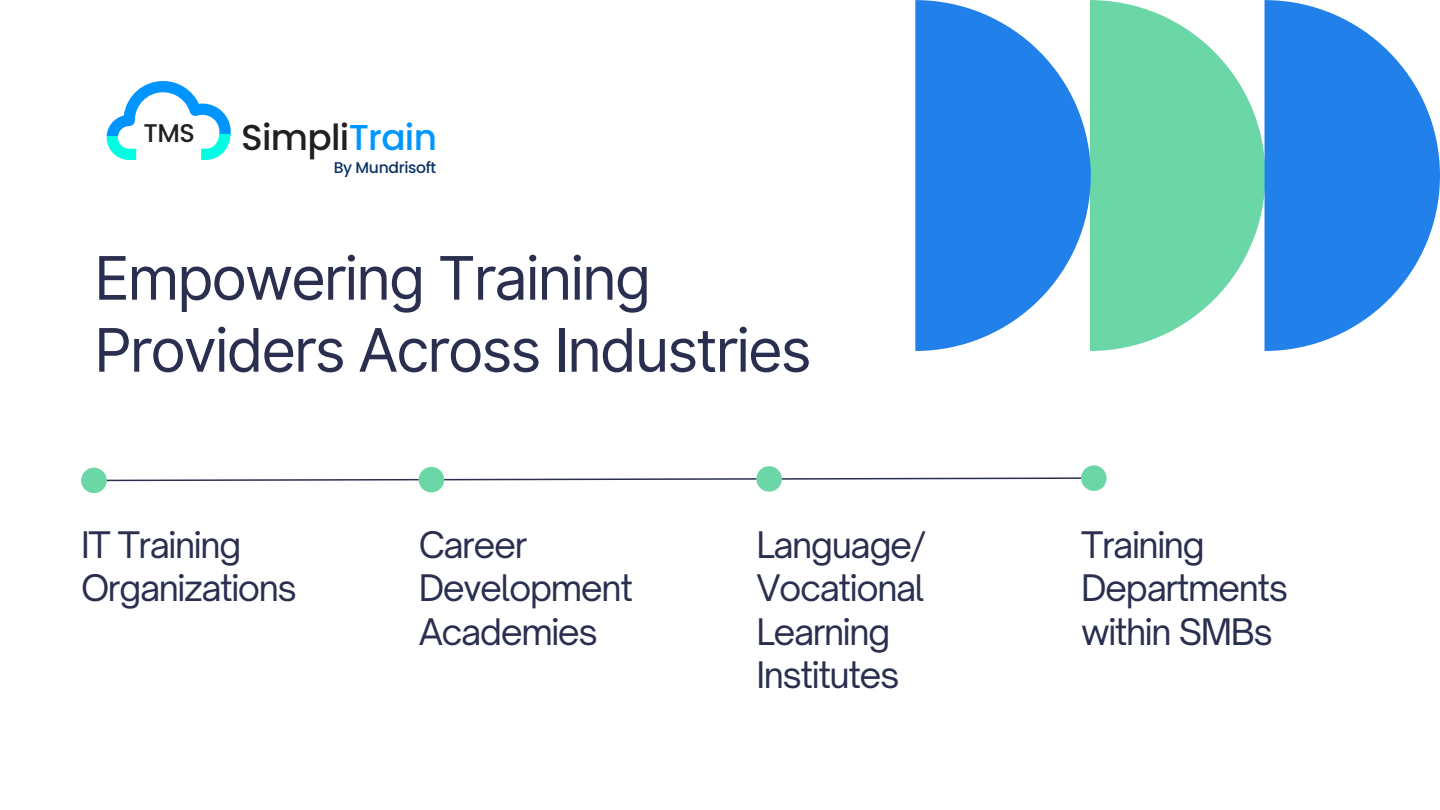
<style>
.page{position:relative;width:1440px;height:810px;background:#fff}
.page>*{position:absolute;margin:0;border:0;box-sizing:border-box;transform-origin:0 0}
.t1{font:60px/72px "Inter";letter-spacing:-.04em;color:#2a2f4f}
.t2{font:500 35.9px "Poppins";letter-spacing:-.02em;color:#231f20}
.t3{font:35px/43.5px "Open Sauce One";letter-spacing:-.04em;color:#2a2f4f}
.t4{font:500 25.6px "Poppins";color:#231f20}
.t5{font:500 15.5px "Poppins";letter-spacing:-.02em;color:#0b3266}
.s1{color:#0096ff}
</style>
<div class="page">
<div style="left:81px;top:468px;width:26px;height:25px;background:#6bd6a6;border-radius:50%"></div>
<div style="left:419px;top:467px;width:25px;height:25px;background:#6bd6a6;border-radius:50%"></div>
<div style="left:756px;top:466px;width:26px;height:26px;background:#6bd6a6;border-radius:50%"></div>
<svg style="left:106px;top:478px;width:313px;height:4px"></svg>
<svg style="left:444px;top:477px;width:313px;height:4px"></svg>
<svg style="left:781px;top:477px;width:300px;height:3px"></svg>
<div style="left:1081px;top:465px;width:26px;height:26px;background:#6bd6a6;border-radius:50%"></div>
<svg style="left:915px;top:0;width:525px;height:351px;fill:#2280eb"></svg>
<svg style="left:107px;top:81px;width:124px;height:79px"></svg>
<h1 class="t4" style="left:143px;top:115px;width:53px">TMS</h1>
<p class="t2" style="left:241px;top:112px;width:197px">Simpli<span class="s1">Train</span></p>
<p class="t5" style="left:334px;top:157px;width:104px">By Mundrisoft</p>
<p class="t1" style="left:94px;top:242px;width:719px">Empowering Training<br>Providers Across Industries</p>
<h4 class="t3" style="left:81px;top:523px;width:218px">IT Training<br>Organizations</h4>
<p class="t3" style="left:419px;top:523px;width:216px">Career<br>Development<br>Academies</p>
<p class="t3" style="left:756px;top:523px;width:172px">Language/<br>Vocational<br>Learning<br>Institutes</p>
<h2 class="t3" style="left:1081px;top:523px;width:209px">Training<br>Departments within SMBs</h2>
</div>
